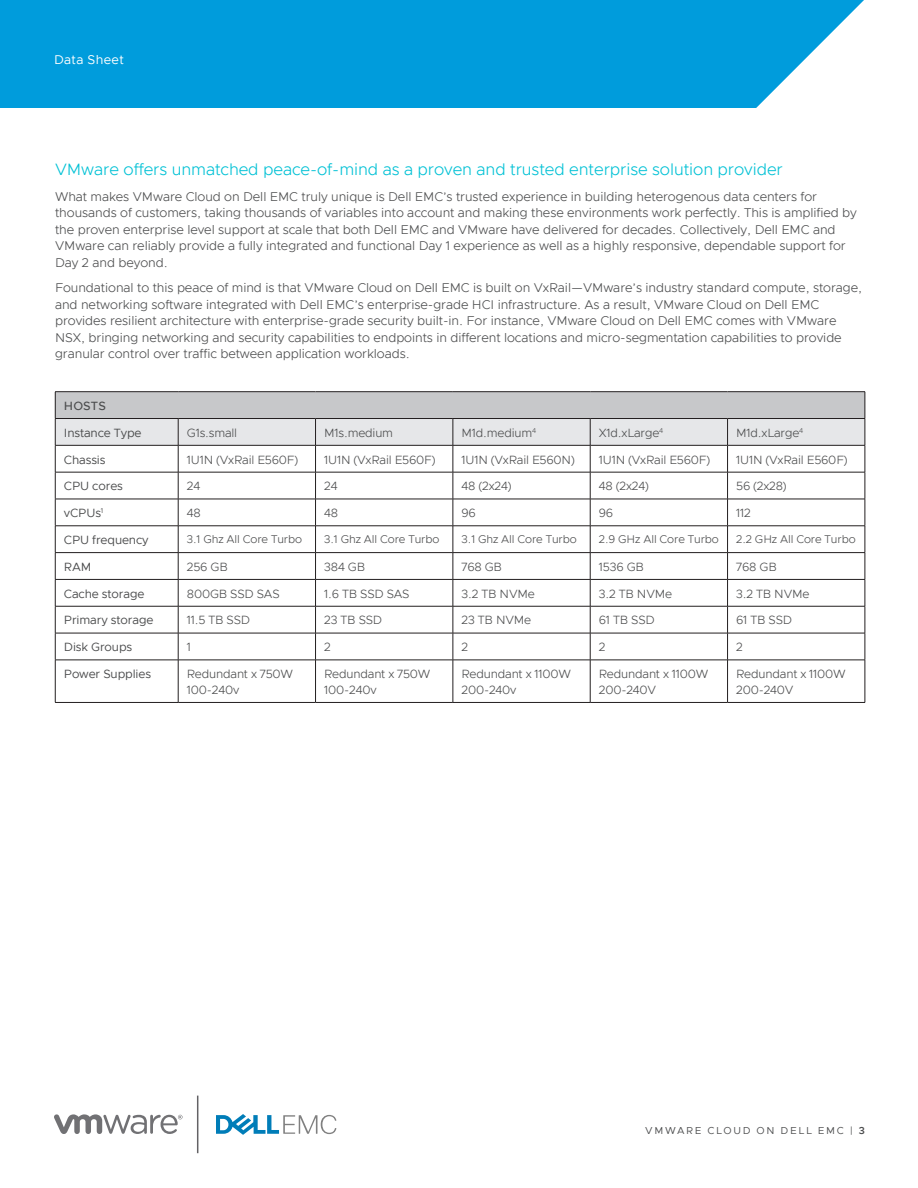
<style>
.page{position:relative;width:918px;height:1188px;background:#fff}
.page>*{position:absolute;margin:0;border:0;box-sizing:border-box;transform-origin:0 0}
._3a__BODY_TEXT{font:300 16.5px "Metropolis";letter-spacing:-.005em;color:#00c1d5}
._3a__BODY_TEXT-2{font:300 12.75px/16.5px "Metropolis";letter-spacing:-.005em;color:#4b4c4d}
.t1{font:12.75px "Metropolis";letter-spacing:.03em;color:#fff}
._6c__TABLE_BODY{font:300 12px/15.8px "Metropolis";letter-spacing:-.015em;color:#4b4c4d}
._6b__TABLE_SUBHEAD_1{font:12px "Metropolis";letter-spacing:-.01em;color:#4b4c4d}
._6a__TABLE_HEADER{font:500 12px "Metropolis";letter-spacing:.01em;color:#4b4c4d}
._6c__TABLE_BODY-2{font:300 11.25px "Metropolis";letter-spacing:-.01em;color:#4b4c4d}
.t2{font:10.2px "Metropolis";letter-spacing:.165em;color:#4b4c4d}
.s1{font-weight:600}
</style>
<div class="page">
<div style="left:0;top:0;width:864px;height:108px;background:#009cdc"></div>
<hr style="left:55px;top:391px;width:123px;height:1px;background:#231f20">
<hr style="left:178px;top:391px;width:138px;height:1px;background:#231f20">
<hr style="left:316px;top:391px;width:137px;height:1px;background:#231f20">
<hr style="left:453px;top:391px;width:137px;height:1px;background:#231f20">
<hr style="left:590px;top:391px;width:138px;height:1px;background:#231f20">
<hr style="left:728px;top:391px;width:137px;height:1px;background:#231f20">
<hr style="left:55px;top:660px;width:1px;height:42px;background:#231f20">
<hr style="left:55px;top:702px;width:123px;height:1px;background:#231f20">
<hr style="left:178px;top:702px;width:138px;height:1px;background:#231f20">
<hr style="left:316px;top:702px;width:137px;height:1px;background:#231f20">
<hr style="left:453px;top:702px;width:137px;height:1px;background:#231f20">
<hr style="left:590px;top:702px;width:138px;height:1px;background:#231f20">
<hr style="left:728px;top:702px;width:137px;height:1px;background:#231f20">
<hr style="left:178px;top:660px;width:1px;height:42px;background:#231f20">
<hr style="left:315px;top:660px;width:1px;height:42px;background:#231f20">
<hr style="left:453px;top:660px;width:1px;height:42px;background:#231f20">
<hr style="left:590px;top:660px;width:1px;height:42px;background:#231f20">
<hr style="left:727px;top:660px;width:1px;height:42px;background:#231f20">
<svg style="left:55px;top:392px;width:811px;height:268px"></svg>
<hr style="left:55px;top:660px;width:123px;height:1px;background:#231f20">
<hr style="left:178px;top:660px;width:138px;height:1px;background:#231f20">
<hr style="left:316px;top:660px;width:137px;height:1px;background:#231f20">
<hr style="left:453px;top:660px;width:137px;height:1px;background:#231f20">
<hr style="left:590px;top:660px;width:138px;height:1px;background:#231f20">
<hr style="left:728px;top:660px;width:137px;height:1px;background:#231f20">
<hr style="left:865px;top:660px;width:1px;height:42px;background:#231f20">
<hr style="left:197px;top:1096px;width:1px;height:57px;background:#636265">
<svg style="left:216px;top:1114px;width:120px;height:21px"></svg>
<svg style="left:54px;top:1114px;width:129px;height:20px"></svg>
<p class="t1" style="left:54px;top:52px;width:71px">Data Sheet</p>
<p class="_3a__BODY_TEXT" style="left:55px;top:159px;width:729px">VMware offers unmatched peace-of-mind as a proven and trusted enterprise solution provider</p>
<p class="_3a__BODY_TEXT-2" style="left:55px;top:188px;width:803px">What makes VMware Cloud on Dell EMC truly unique is Dell EMC’s trusted experience in building heterogenous data centers for thousands of customers, taking thousands of variables into account and making these environments work perfectly. This is amplified by the proven enterprise level support at scale that both Dell EMC and VMware have delivered for decades. Collectively, Dell EMC and VMware can reliably provide a fully integrated and functional Day 1 experience as well as a highly responsive, dependable support for Day 2 and beyond.</p>
<p class="_3a__BODY_TEXT-2" style="left:55px;top:279px;width:809px">Foundational to this peace of mind is that VMware Cloud on Dell EMC is built on VxRail—VMware’s industry standard compute, storage, and networking software integrated with Dell EMC’s enterprise-grade HCI infrastructure. As a result, VMware Cloud on Dell EMC provides resilient architecture with enterprise-grade security built-in. For instance, VMware Cloud on Dell EMC comes with VMware NSX, bringing networking and security capabilities to endpoints in different locations and micro-segmentation capabilities to provide granular control over traffic between application workloads.</p>
<p class="_6a__TABLE_HEADER" style="left:64px;top:398px;width:43px">HOSTS</p>
<p class="_6b__TABLE_SUBHEAD_1" style="left:64px;top:425px;width:79px">Instance Type</p>
<p class="_6c__TABLE_BODY" style="left:187px;top:425px;width:52px">G1s.small</p>
<p class="_6c__TABLE_BODY" style="left:324px;top:425px;width:70px">M1s.medium</p>
<p class="_6c__TABLE_BODY" style="left:462px;top:425px;width:76px">M1d.medium<sup>4</sup></p>
<p class="_6c__TABLE_BODY" style="left:599px;top:425px;width:66px">X1d.xLarge<sup>4</sup></p>
<p class="_6c__TABLE_BODY" style="left:736px;top:425px;width:69px">M1d.xLarge<sup>4</sup></p>
<p class="_6b__TABLE_SUBHEAD_1" style="left:64px;top:452px;width:43px">Chassis</p>
<p class="_6c__TABLE_BODY" style="left:187px;top:451px;width:113px">1U1N (VxRail E560F)</p>
<p class="_6c__TABLE_BODY" style="left:324px;top:451px;width:113px">1U1N (VxRail E560F)</p>
<p class="_6c__TABLE_BODY" style="left:462px;top:451px;width:115px">1U1N (VxRail E560N)</p>
<p class="_6c__TABLE_BODY" style="left:599px;top:451px;width:113px">1U1N (VxRail E560F)</p>
<p class="_6c__TABLE_BODY" style="left:736px;top:451px;width:113px">1U1N (VxRail E560F)</p>
<p class="_6b__TABLE_SUBHEAD_1" style="left:64px;top:479px;width:61px">CPU cores</p>
<p class="_6c__TABLE_BODY" style="left:187px;top:478px;width:15px">24</p>
<p class="_6c__TABLE_BODY" style="left:324px;top:478px;width:15px">24</p>
<p class="_6c__TABLE_BODY" style="left:462px;top:478px;width:52px">48 (2x24)</p>
<p class="_6c__TABLE_BODY" style="left:599px;top:478px;width:52px">48 (2x24)</p>
<p class="_6c__TABLE_BODY" style="left:736px;top:478px;width:52px">56 (2x28)</p>
<p class="_6b__TABLE_SUBHEAD_1" style="left:64px;top:506px;width:41px">vCPUs<sup>1</sup></p>
<p class="_6c__TABLE_BODY" style="left:187px;top:505px;width:16px">48</p>
<p class="_6c__TABLE_BODY" style="left:324px;top:505px;width:16px">48</p>
<p class="_6c__TABLE_BODY" style="left:462px;top:505px;width:16px">96</p>
<p class="_6c__TABLE_BODY" style="left:599px;top:505px;width:16px">96</p>
<p class="_6c__TABLE_BODY" style="left:736px;top:505px;width:16px">112</p>
<p class="_6b__TABLE_SUBHEAD_1" style="left:64px;top:532px;width:86px">CPU frequency</p>
<p class="_6c__TABLE_BODY-2" style="left:187px;top:533px;width:117px">3.1 Ghz All Core Turbo</p>
<p class="_6c__TABLE_BODY-2" style="left:324px;top:533px;width:117px">3.1 Ghz All Core Turbo</p>
<p class="_6c__TABLE_BODY-2" style="left:462px;top:533px;width:117px">3.1 Ghz All Core Turbo</p>
<p class="_6c__TABLE_BODY-2" style="left:599px;top:533px;width:122px">2.9 GHz All Core Turbo</p>
<p class="_6c__TABLE_BODY-2" style="left:736px;top:533px;width:121px">2.2 GHz All Core Turbo</p>
<p class="_6b__TABLE_SUBHEAD_1" style="left:64px;top:559px;width:29px">RAM</p>
<p class="_6c__TABLE_BODY" style="left:187px;top:559px;width:42px">256 GB</p>
<p class="_6c__TABLE_BODY" style="left:324px;top:559px;width:43px">384 GB</p>
<p class="_6c__TABLE_BODY" style="left:462px;top:559px;width:42px">768 GB</p>
<p class="_6c__TABLE_BODY" style="left:599px;top:559px;width:47px">1536 GB</p>
<p class="_6c__TABLE_BODY" style="left:736px;top:559px;width:42px">768 GB</p>
<p class="_6b__TABLE_SUBHEAD_1" style="left:64px;top:586px;width:82px">Cache storage</p>
<p class="_6c__TABLE_BODY" style="left:187px;top:586px;width:94px">800GB SSD SAS</p>
<p class="_6c__TABLE_BODY" style="left:324px;top:586px;width:87px">1.6 TB SSD SAS</p>
<p class="_6c__TABLE_BODY" style="left:462px;top:586px;width:75px">3.2 TB NVMe</p>
<p class="_6c__TABLE_BODY" style="left:599px;top:586px;width:75px">3.2 TB NVMe</p>
<p class="_6c__TABLE_BODY" style="left:736px;top:586px;width:75px">3.2 TB NVMe</p>
<p class="_6b__TABLE_SUBHEAD_1" style="left:64px;top:613px;width:91px">Primary storage</p>
<p class="_6c__TABLE_BODY" style="left:187px;top:612px;width:65px">11.5 TB SSD</p>
<p class="_6c__TABLE_BODY" style="left:324px;top:612px;width:60px">23 TB SSD</p>
<p class="_6c__TABLE_BODY" style="left:462px;top:612px;width:71px">23 TB NVMe</p>
<p class="_6c__TABLE_BODY" style="left:599px;top:612px;width:57px">61 TB SSD</p>
<p class="_6c__TABLE_BODY" style="left:736px;top:612px;width:57px">61 TB SSD</p>
<p class="_6b__TABLE_SUBHEAD_1" style="left:64px;top:640px;width:70px">Disk Groups</p>
<p class="_6c__TABLE_BODY" style="left:187px;top:639px;width:6px">1</p>
<p class="_6c__TABLE_BODY" style="left:324px;top:639px;width:8px">2</p>
<p class="_6c__TABLE_BODY" style="left:462px;top:639px;width:8px">2</p>
<p class="_6c__TABLE_BODY" style="left:599px;top:639px;width:8px">2</p>
<p class="_6c__TABLE_BODY" style="left:736px;top:639px;width:8px">2</p>
<p class="_6b__TABLE_SUBHEAD_1" style="left:64px;top:666px;width:89px">Power Supplies</p>
<p class="_6c__TABLE_BODY" style="left:187px;top:666px;width:108px">Redundant x 750W<br>100-240v</p>
<p class="_6c__TABLE_BODY" style="left:324px;top:666px;width:108px">Redundant x 750W<br>100-240v</p>
<p class="_6c__TABLE_BODY" style="left:462px;top:666px;width:111px">Redundant x 1100W<br>200-240v</p>
<p class="_6c__TABLE_BODY" style="left:599px;top:666px;width:111px">Redundant x 1100W<br>200-240V</p>
<p class="_6c__TABLE_BODY" style="left:736px;top:666px;width:111px">Redundant x 1100W<br>200-240V</p>
<p class="t2" style="left:645px;top:1124px;width:221px">VMWARE CLOUD ON DELL EMC | <span class="s1">3</span></p>
</div>
